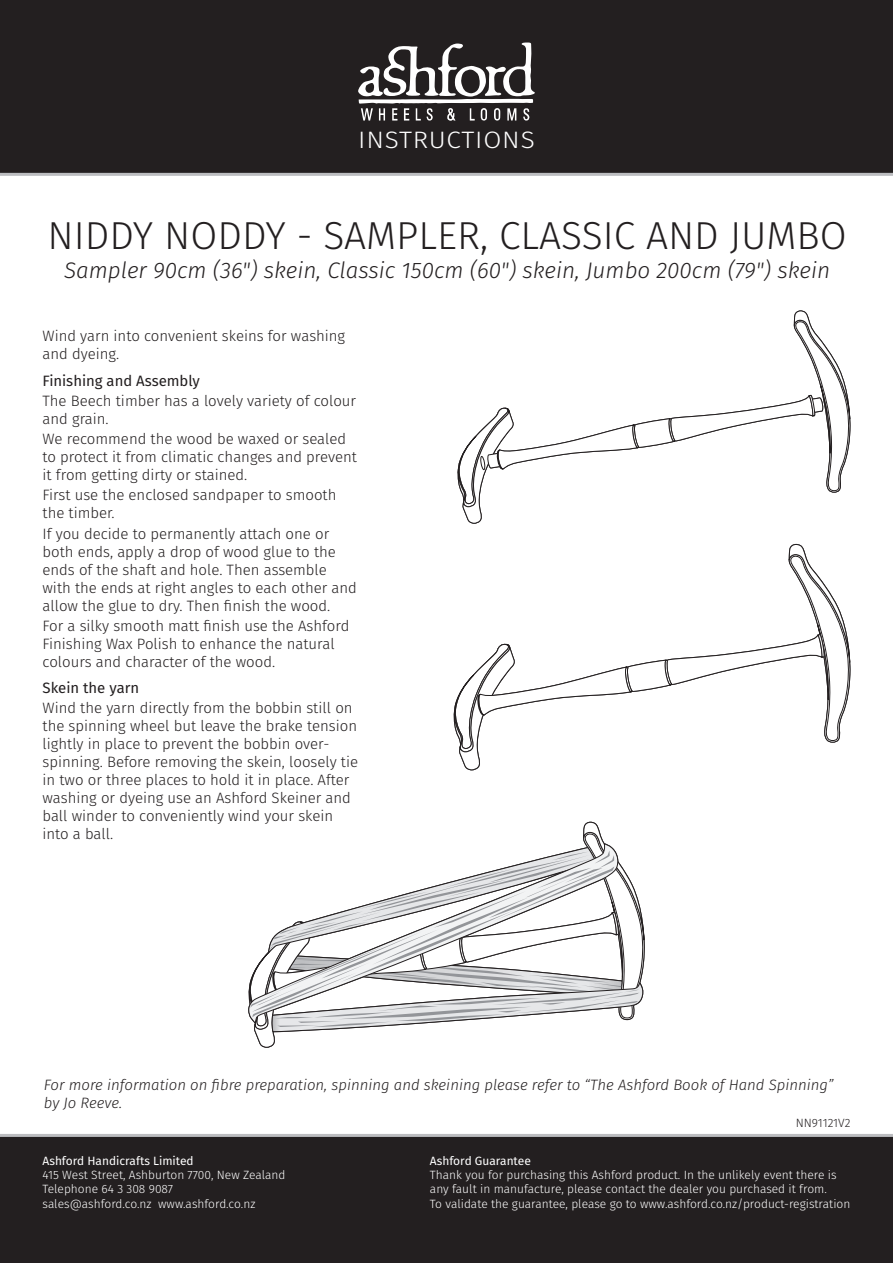
<style>
.page{position:relative;width:893px;height:1263px;background:#fff}
.page>*{position:absolute;margin:0;border:0;box-sizing:border-box;transform-origin:0 0}
.Product_Name{font:300 39px "Fira Sans";color:#231f20}
.t1{font:300 23.7px "Fira Sans";letter-spacing:.03em;color:#fff;scale:1.1 1}
.t2{font:italic 300 22.5px "Fira Sans";color:#231f20}
.t3{font:300 15px/18px "Fira Sans";color:#231f20}
.t4{font:italic 300 15px/18px "Fira Sans";color:#231f20}
.t5{font:15px "Fira Sans";color:#231f20}
.t6{font:300 12px/14.4px "Fira Sans";color:#fff}
.t7{font:12px "Fira Sans";color:#fff}
.PrintVersion{font:300 12px "Fira Sans";color:#231f20}
</style>
<div class="page">
<div style="left:0;top:1135px;width:893px;height:128px;background:#231f20"></div>
<hr style="left:0;top:1134px;width:893px;height:3px;background:#bcbdc0">
<div style="left:0;top:0;width:893px;height:174px;background:#231f20"></div>
<hr style="left:0;top:173px;width:893px;height:3px;background:#bcbdc0">
<img style="left:383px;top:43px;width:152px;height:53px">
<svg style="left:457px;top:310px;width:394px;height:214px"></svg>
<svg style="left:453px;top:544px;width:398px;height:226px"></svg>
<svg style="left:248px;top:822px;width:397px;height:226px"></svg>
<h2 class="t1" style="left:358px;top:123px;width:162px">INSTRUCTIONS</h2>
<p class="Product_Name" style="left:47px;top:208px;width:801px">NIDDY NODDY - SAMPLER, CLASSIC AND JUMBO</p>
<p class="t2" style="left:64px;top:255px;width:767px">Sampler 90cm (36") skein, Classic 150cm (60") skein, Jumbo 200cm (79") skein</p>
<p class="t3" style="left:43px;top:327px;width:304px">Wind yarn into convenient skeins for washing and dyeing.</p>
<p class="t5" style="left:43px;top:369px;width:159px">Finishing and Assembly</p>
<p class="t3" style="left:43px;top:392px;width:315px">The Beech timber has a lovely variety of colour and grain.</p>
<p class="t3" style="left:43px;top:430px;width:316px">We recommend the wood be waxed or sealed to protect it from climatic changes and prevent it from getting dirty or stained.</p>
<p class="t3" style="left:43px;top:486px;width:295px">First use the enclosed sandpaper to smooth the timber.</p>
<p class="t3" style="left:43px;top:524px;width:316px">If you decide to permanently attach one or both ends, apply a drop of wood glue to the ends of the shaft and hole. Then assemble with the ends at right angles to each other and allow the glue to dry. Then finish the wood.</p>
<p class="t3" style="left:43px;top:616px;width:308px">For a silky smooth matt finish use the Ashford<br>Finishing Wax Polish to enhance the natural colours and character of the wood.</p>
<p class="t5" style="left:43px;top:676px;width:98px">Skein the yarn</p>
<p class="t3" style="left:43px;top:699px;width:317px">Wind the yarn directly from the bobbin still on the spinning wheel but leave the brake tension lightly in place to prevent the bobbin over&shy;spinning. Before removing the skein, loosely tie in two or three places to hold it in place. After washing or dyeing use an Ashford Skeiner and ball winder to conveniently wind your skein into a ball.</p>
<p class="t4" style="left:44px;top:1076px;width:791px">For more information on fibre preparation, spinning and skeining please refer to “The Ashford Book of Hand Spinning” by Jo Reeve.</p>
<p class="t7" style="left:43px;top:1151px;width:153px">Ashford Handicrafts Limited</p>
<p class="t6" style="left:43px;top:1167px;width:244px">415 West Street, Ashburton 7700, New Zealand<br>Telephone 64 3 308 9087<br>sales@ashford.co.nz www.ashford.co.nz</p>
<p class="PrintVersion" style="left:796px;top:1114px;width:56px">NN91121V2</p>
<p class="t7" style="left:430px;top:1151px;width:102px">Ashford Guarantee</p>
<p class="t6" style="left:430px;top:1167px;width:422px">Thank you for purchasing this Ashford product. In the unlikely event there is any fault in manufacture, please contact the dealer you purchased it from.<br>To validate the guarantee, please go to www.ashford.co.nz/product-registration</p>
</div>
